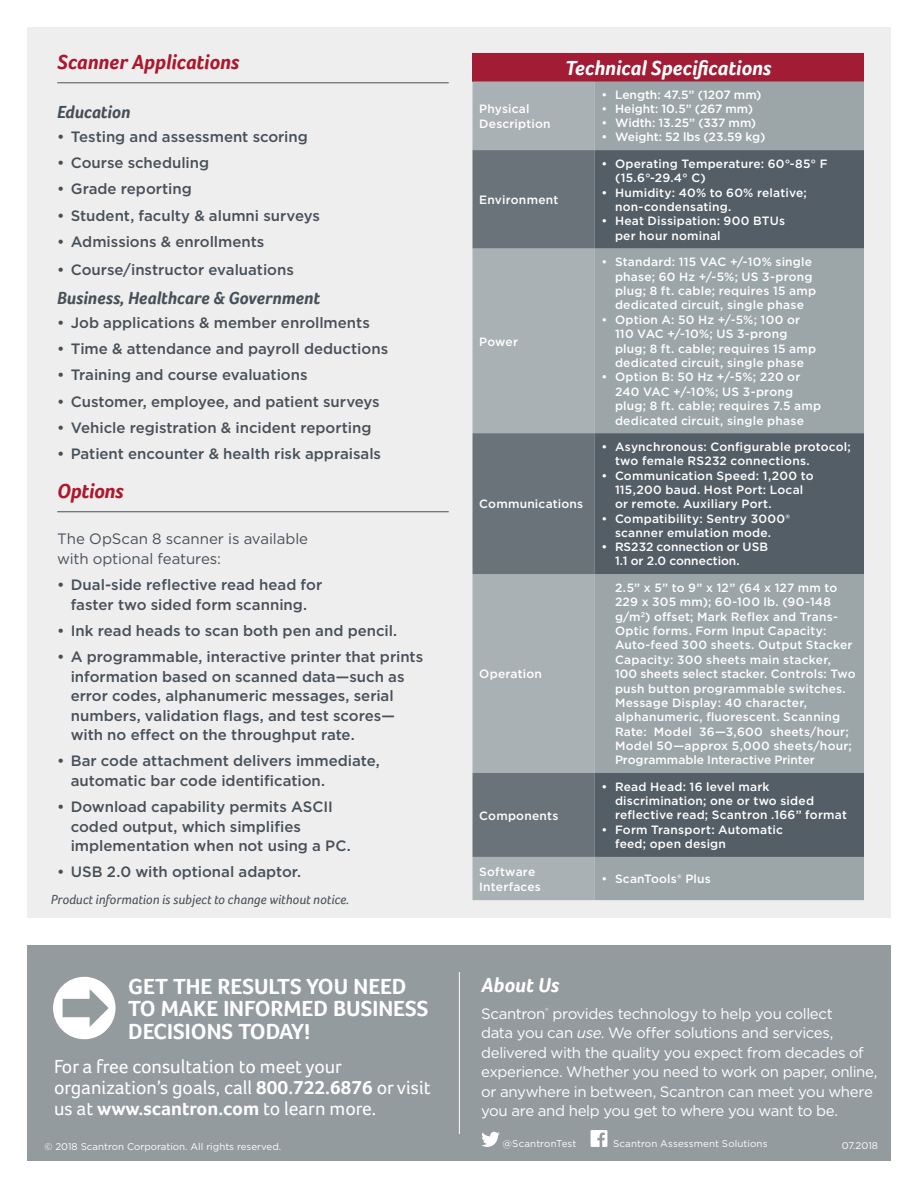
<style>
.page{position:relative;width:918px;height:1188px;background:#fff}
.page>*{position:absolute;margin:0;border:0;box-sizing:border-box;transform-origin:0 0}
.CTA_Headline{font:700 22.5px/22.5px "Foco";color:#fff}
.Body_Head_1_-_Single{font:italic 700 21px "Foco";letter-spacing:-.005em;color:#ae172b}
.Table_Header{font:italic 700 21px "Foco";color:#fff}
.About_Us_Headline{font:italic 700 21px "Foco";color:#fff}
.CTA_Body{font:19.5px/21px "Foco";color:#fff}
.Body_Subhead_1{font:italic 700 18px "Foco";color:#475058}
.t1{font:500 15px/19.5px "Gotham";color:#475058}
.About_Us_Copy{font:15px/19.5px "Gotham";letter-spacing:-.025em;color:#fff}
.Body_Copy{font:15px/19.5px "Gotham";letter-spacing:-.005em;color:#475058}
.Caption_-_Small{font:italic 13.5px "Foco";color:#475058}
.Table_Body{font:500 12px/14.4px "Gotham";letter-spacing:.015em;color:#fff}
.Table_Body-2{font:500 12px "Gotham";letter-spacing:-.005em;color:#fff}
.Copyright___Legal{font:9.75px "Gotham";color:#fff}
.Part_Number{font:9.75px "Gotham";color:#fff}
.s1{font-weight:700}
.s2{font-style:italic}
</style>
<div class="page">
<div style="left:27px;top:27px;width:864px;height:891px;background:#eeeeef"></div>
<hr style="left:57px;top:82px;width:392px;height:1px;background:#475058">
<hr style="left:57px;top:511px;width:392px;height:1px;background:#475058">
<div style="left:472px;top:53px;width:392px;height:28px;background:#a31c35"></div>
<div style="left:472px;top:81px;width:123px;height:819px;background:#aab1b4"></div>
<div style="left:595px;top:81px;width:269px;height:819px;background:#9ca5a7"></div>
<svg style="left:472px;top:150px;width:123px;height:707px;background:#8d959a"></svg>
<svg style="left:595px;top:150px;width:269px;height:707px;background:#7b8489"></svg>
<div style="left:27px;top:945px;width:864px;height:216px;background:#939b9e"></div>
<hr style="left:459px;top:972px;width:1px;height:162px;background:#fff">
<svg style="left:53px;top:977px;width:63px;height:62px"></svg>
<svg style="left:481px;top:1132px;width:19px;height:15px"></svg>
<svg style="left:591px;top:1130px;width:16px;height:17px"></svg>
<p class="Body_Head_1_-_Single" style="left:57px;top:49px;width:184px">Scanner Applications</p>
<p class="Body_Subhead_1" style="left:57px;top:101px;width:75px">Education</p>
<p class="t1" style="left:57px;top:127px;width:252px">• Testing and assessment scoring</p>
<p class="t1" style="left:57px;top:153px;width:153px">• Course scheduling</p>
<p class="t1" style="left:57px;top:179px;width:136px">• Grade reporting</p>
<p class="t1" style="left:57px;top:205px;width:264px">• Student, faculty &amp; alumni surveys</p>
<p class="t1" style="left:57px;top:232px;width:209px">• Admissions &amp; enrollments</p>
<p class="t1" style="left:57px;top:260px;width:238px">• Course/instructor evaluations</p>
<p class="Body_Subhead_1" style="left:57px;top:287px;width:264px">Business, Healthcare &amp; Government</p>
<p class="t1" style="left:57px;top:313px;width:314px">• Job applications &amp; member enrollments</p>
<p class="t1" style="left:57px;top:339px;width:332px">• Time &amp; attendance and payroll deductions</p>
<p class="t1" style="left:57px;top:365px;width:252px">• Training and course evaluations</p>
<p class="t1" style="left:57px;top:391px;width:324px">• Customer, employee, and patient surveys</p>
<p class="t1" style="left:57px;top:418px;width:316px">• Vehicle registration &amp; incident reporting</p>
<p class="t1" style="left:57px;top:444px;width:325px">• Patient encounter &amp; health risk appraisals</p>
<p class="Body_Head_1_-_Single" style="left:57px;top:478px;width:68px">Options</p>
<p class="Body_Copy" style="left:57px;top:529px;width:252px">The OpScan 8 scanner is available with optional features:</p>
<p class="t1" style="left:57px;top:575px;width:266px;text-align:center">• Dual-side reflective read head for faster two sided form scanning.</p>
<p class="t1" style="left:57px;top:621px;width:341px">• Ink read heads to scan both pen and pencil.</p>
<p class="t1" style="left:71px;top:647px;width:354px;text-indent:-14px">• A programmable, interactive printer that prints information based on scanned data—such as error codes, alphanumeric messages, serial numbers, validation flags, and test scores— with no effect on the throughput rate.</p>
<p class="t1" style="left:71px;top:751px;width:311px;text-indent:-14px">• Bar code attachment delivers immediate, automatic bar code identification.</p>
<p class="t1" style="left:71px;top:797px;width:282px;text-indent:-14px">• Download capability permits ASCII coded output, which simplifies implementation when not using a PC.</p>
<p class="t1" style="left:57px;top:862px;width:246px">• USB 2.0 with optional adaptor.</p>
<p class="Caption_-_Small" style="left:51px;top:892px;width:300px">Product information is subject to change without notice.</p>
<p class="CTA_Headline" style="left:128px;top:974px;width:302px">GET THE RESULTS YOU NEED<br>TO MAKE INFORMED BUSINESS<br>DECISIONS TODAY!</p>
<p class="CTA_Body" style="left:54px;top:1056px;width:378px">For a free consultation to meet your organization’s goals, call <span class="s1">800.722.6876</span> or visit us at <span class="s1">www.scantron.com</span> to learn more.</p>
<p class="Copyright___Legal" style="left:44px;top:1141px;width:238px">© 2018 Scantron Corporation. All rights reserved.</p>
<p class="Table_Body" style="left:479px;top:102px;width:73px">Physical<br>Description</p>
<p class="Table_Body" style="left:479px;top:192px;width:81px">Environment</p>
<p class="Table_Body" style="left:479px;top:334px;width:40px">Power</p>
<p class="Table_Header" style="left:565px;top:55px;width:208px">Technical Specifications</p>
<p class="Table_Body-2" style="left:602px;top:87px;width:162px">• Length: 47.5” (1207 mm)</p>
<p class="Table_Body" style="left:602px;top:102px;width:153px">• Height: 10.5” (267 mm)</p>
<p class="Table_Body-2" style="left:602px;top:115px;width:156px">• Width: 13.25” (337 mm)</p>
<p class="Table_Body-2" style="left:602px;top:129px;width:165px">• Weight: 52 lbs (23.59 kg)</p>
<p class="Table_Body" style="left:615px;top:156px;width:214px;text-indent:-14px">• Operating Temperature: 60°-85° F (15.6°-29.4° C)</p>
<p class="Table_Body" style="left:615px;top:185px;width:193px;text-indent:-14px">• Humidity: 40% to 60% relative; non-condensating.</p>
<p class="Table_Body" style="left:615px;top:214px;width:172px;text-indent:-14px">• Heat Dissipation: 900 BTUs per hour nominal</p>
<p class="Table_Body" style="left:615px;top:255px;width:203px;text-indent:-14px">• Standard: 115 VAC +/-10% single phase; 60 Hz +/-5%; US 3-prong plug; 8 ft. cable; requires 15 amp dedicated circuit, single phase</p>
<p class="Table_Body" style="left:615px;top:312px;width:203px;text-indent:-14px">• Option A: 50 Hz +/-5%; 100 or<br>110 VAC +/-10%; US 3-prong plug; 8 ft. cable; requires 15 amp dedicated circuit, single phase</p>
<p class="Table_Body" style="left:615px;top:370px;width:208px;text-indent:-14px">• Option B: 50 Hz +/-5%; 220 or<br>240 VAC +/-10%; US 3-prong plug; 8 ft. cable; requires 7.5 amp dedicated circuit, single phase</p>
<p class="Table_Body" style="left:479px;top:497px;width:106px">Communications</p>
<p class="Table_Body" style="left:479px;top:667px;width:64px">Operation</p>
<p class="Table_Body" style="left:479px;top:808px;width:81px">Components</p>
<p class="Table_Body" style="left:615px;top:439px;width:237px;text-indent:-14px">• Asynchronous: Configurable protocol; two female RS232 connections.</p>
<p class="Table_Body" style="left:615px;top:468px;width:200px;text-indent:-14px">• Communication Speed: 1,200 to<br>115,200 baud. Host Port: Local or remote. Auxiliary Port.</p>
<p class="Table_Body" style="left:602px;top:511px;width:190px;text-align:center">• Compatibility: Sentry 3000® scanner emulation mode.</p>
<p class="Table_Body" style="left:615px;top:540px;width:155px;text-indent:-14px">• RS232 connection or USB<br>1.1 or 2.0 connection.</p>
<p class="Table_Body" style="left:615px;top:580px;width:242px">2.5” x 5” to 9” x 12” (64 x 127 mm to 229 x 305 mm); 60-100 lb. (90-148 g/m<sup>2</sup>) offset; Mark Reflex and Trans-Optic forms. Form Input Capacity:<br>Auto-feed 300 sheets. Output Stacker Capacity: 300 sheets main stacker, 100 sheets select stacker. Controls: Two push button programmable switches.<br>Message Display: 40 character, alphanumeric, fluorescent. Scanning Rate: Model 36—3,600 sheets/hour; Model 50—approx 5,000 sheets/hour; Programmable Interactive Printer</p>
<p class="Table_Body" style="left:615px;top:779px;width:233px;text-indent:-14px">• Read Head: 16 level mark discrimination; one or two sided reflective read; Scantron .166” format</p>
<p class="Table_Body" style="left:615px;top:822px;width:169px;text-indent:-14px">• Form Transport: Automatic feed; open design</p>
<p class="Table_Body" style="left:479px;top:865px;width:63px">Software<br>Interfaces</p>
<p class="Table_Body" style="left:602px;top:872px;width:111px">• ScanTools® Plus</p>
<p class="About_Us_Headline" style="left:481px;top:973px;width:80px">About Us</p>
<p class="About_Us_Copy" style="left:481px;top:1003px;width:398px">Scantron<sup>®</sup> provides technology to help you collect<br>data you can <span class="s2">use</span>. We offer solutions and services, delivered with the quality you expect from decades of experience. Whether you need to work on paper, online, or anywhere in between, Scantron can meet you where you are and help you get to where you want to be.</p>
<p class="Copyright___Legal" style="left:503px;top:1137px;width:75px">@ScantronTest</p>
<p class="Copyright___Legal" style="left:613px;top:1137px;width:156px">Scantron Assessment Solutions</p>
<p class="Part_Number" style="left:842px;top:1140px;width:38px">07.2018</p>
</div>
